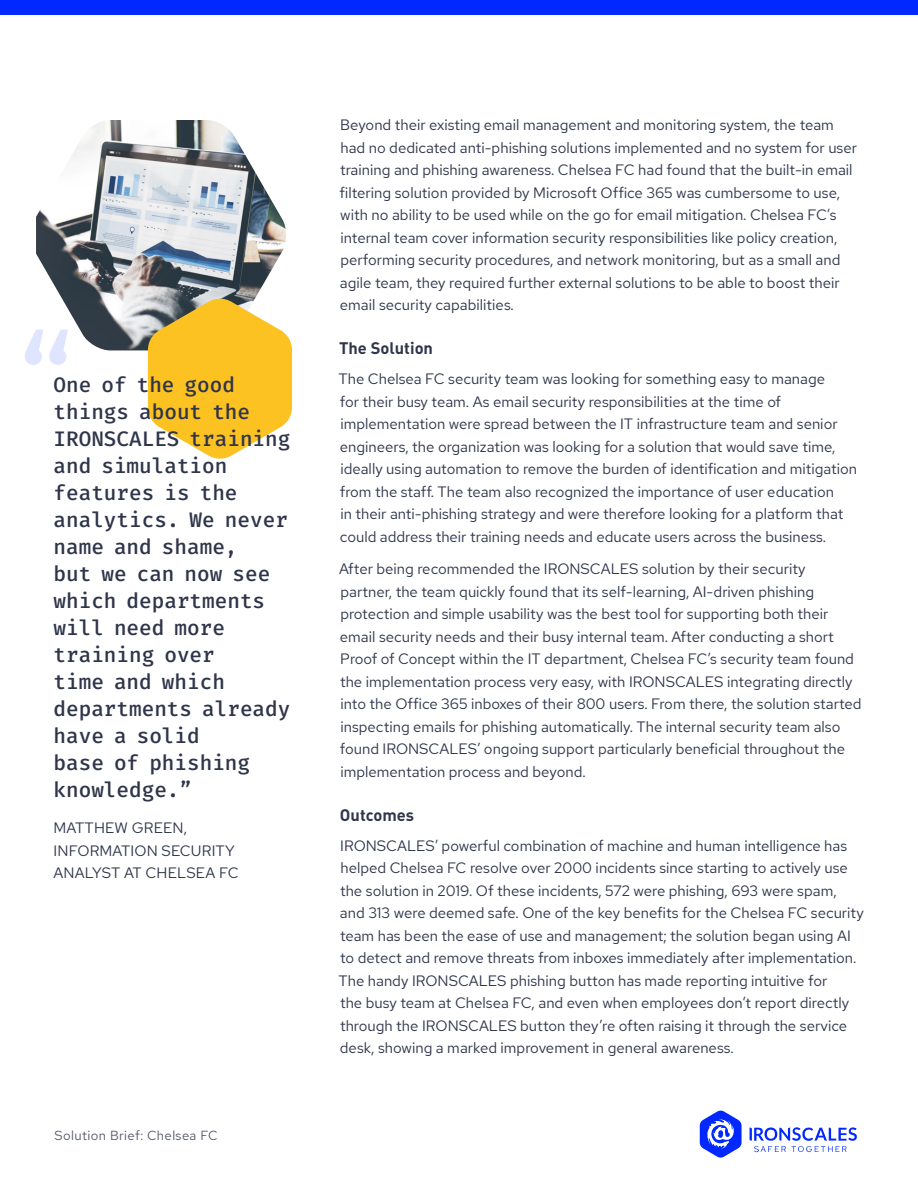
<style>
.page{position:relative;width:918px;height:1188px;background:#fff}
.page>*{position:absolute;margin:0;border:0;box-sizing:border-box;transform-origin:0 0}
.Fira_Callout_14pt{font:300 21px/27px "Fira Code";color:#2f354a}
.Body_Copy_-_Subhead{font:16.5px "DIN Bold Alternate";color:#2f354a}
.Body_Copy{font:15px/22.5px "Red Hat Text";color:#2f354a}
.Quote_Name{font:15px/22.5px "Red Hat Text";letter-spacing:.01em;color:#2f354a}
.t1{font:13.2px "Red Hat Text";letter-spacing:.03em;color:#565b6d}
</style>
<div class="page">
<svg style="left:36px;top:120px;width:257px;height:238px"></svg>
<svg style="left:25px;top:330px;width:43px;height:35px"></svg>
<svg style="left:148px;top:298px;width:144px;height:161px"></svg>
<svg style="left:700px;top:1110px;width:157px;height:48px"></svg>
<div style="left:0;top:0;width:918px;height:14px;background:#0128ff"></div>
<p class="Fira_Callout_14pt" style="left:54px;top:373px;width:238px">One of the good things about the<br>IRONSCALES training and simulation features is the analytics. We never name and shame,<br>but we can now see which departments will need more training over<br>time and which departments already have a solid<br>base of phishing knowledge.”</p>
<p class="Quote_Name" style="left:54px;top:817px;width:187px">MATTHEW GREEN,<br>INFORMATION SECURITY<br>ANALYST AT CHELSEA FC</p>
<p class="t1" style="left:55px;top:1127px;width:165px">Solution Brief: Chelsea FC</p>
<p class="Body_Copy" style="left:340px;top:113px;width:519px">Beyond their existing email management and monitoring system, the team had no dedicated anti-phishing solutions implemented and no system for user training and phishing awareness. Chelsea FC had found that the built-in email filtering solution provided by Microsoft Office 365 was cumbersome to use, with no ability to be used while on the go for email mitigation. Chelsea FC’s internal team cover information security responsibilities like policy creation, performing security procedures, and network monitoring, but as a small and agile team, they required further external solutions to be able to boost their email security capabilities.</p>
<p class="Body_Copy_-_Subhead" style="left:339px;top:337px;width:95px">The Solution</p>
<p class="Body_Copy" style="left:338px;top:368px;width:520px">The Chelsea FC security team was looking for something easy to manage<br>for their busy team. As email security responsibilities at the time of implementation were spread between the IT infrastructure team and senior engineers, the organization was looking for a solution that would save time, ideally using automation to remove the burden of identification and mitigation from the staff. The team also recognized the importance of user education<br>in their anti-phishing strategy and were therefore looking for a platform that could address their training needs and educate users across the business.</p>
<p class="Body_Copy" style="left:339px;top:557px;width:524px">After being recommended the IRONSCALES solution by their security<br>partner, the team quickly found that its self-learning, AI-driven phishing protection and simple usability was the best tool for supporting both their email security needs and their busy internal team. After conducting a short Proof of Concept within the IT department, Chelsea FC’s security team found the implementation process very easy, with IRONSCALES integrating directly into the Office 365 inboxes of their 800 users. From there, the solution started inspecting emails for phishing automatically. The internal security team also found IRONSCALES’ ongoing support particularly beneficial throughout the implementation process and beyond.</p>
<p class="Body_Copy_-_Subhead" style="left:340px;top:804px;width:76px">Outcomes</p>
<p class="Body_Copy" style="left:338px;top:834px;width:527px">IRONSCALES’ powerful combination of machine and human intelligence has helped Chelsea FC resolve over 2000 incidents since starting to actively use the solution in 2019. Of these incidents, 572 were phishing, 693 were spam,<br>and 313 were deemed safe. One of the key benefits for the Chelsea FC security team has been the ease of use and management; the solution began using AI to detect and remove threats from inboxes immediately after implementation.<br>The handy IRONSCALES phishing button has made reporting intuitive for<br>the busy team at Chelsea FC, and even when employees don’t report directly through the IRONSCALES button they’re often raising it through the service desk, showing a marked improvement in general awareness.</p>
</div>
